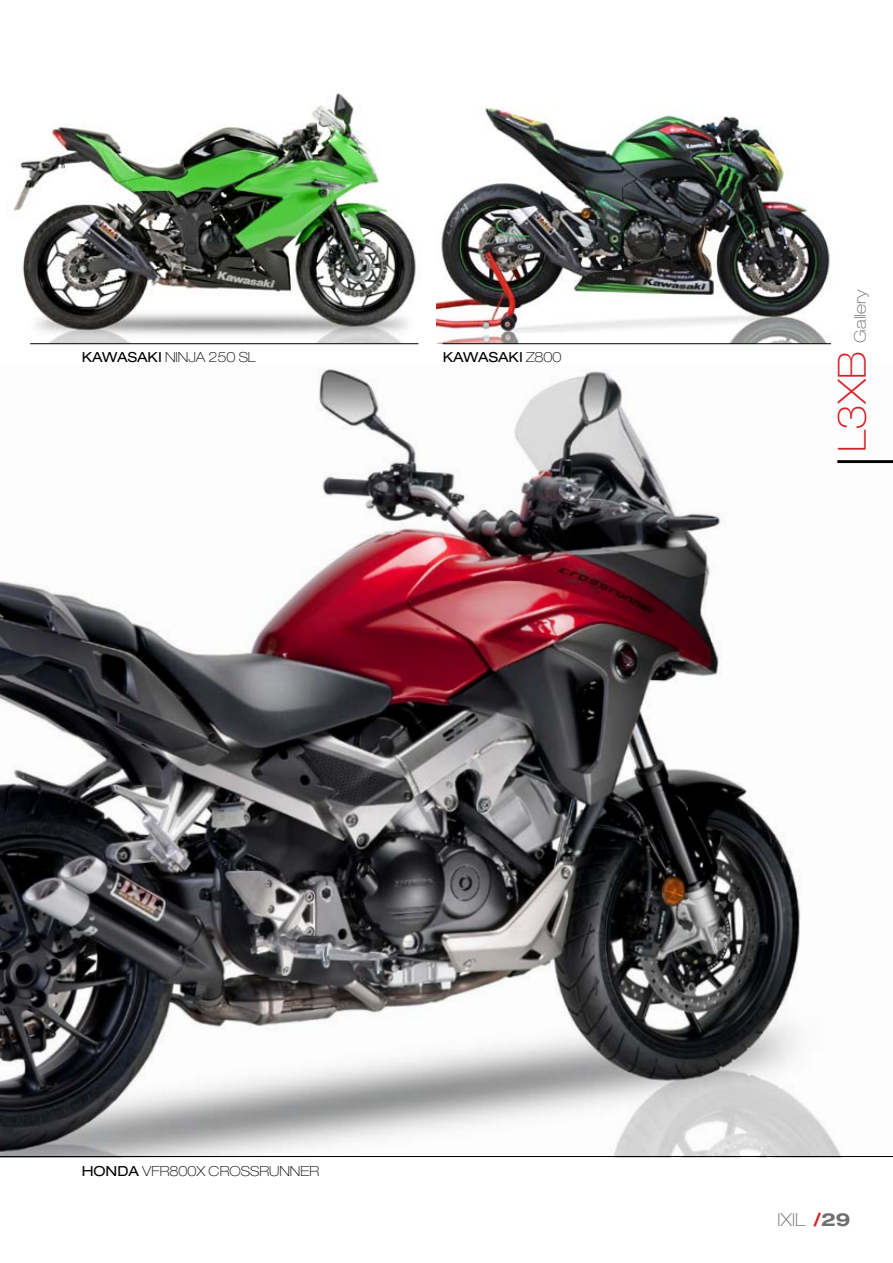
<style>
.page{position:relative;width:893px;height:1263px;background:#fff}
.page>*{position:absolute;margin:0;border:0;box-sizing:border-box;transform-origin:0 0}
.t1{font:100 expanded 38.85px "Helvetica Neue LT Pro";color:#d2232a}
.t2{font:100 expanded 18px "Helvetica Neue LT Pro";color:#6d6f71}
.t3{font:100 expanded 16.2px "Helvetica Neue LT Pro";color:#6d6f71}
.t4{font:100 expanded 13.95px "Helvetica Neue LT Pro";color:#000}
.t5{font:expanded 13.95px "Helvetica Neue LT Pro";color:#000}
.s1{font-weight:400}
.s2{font-weight:100}
.s3{font-weight:700;color:#d2232a}
.s4{font-weight:700}
</style>
<div class="page">
<img style="left:0;top:369px;width:893px;height:787px">
<hr style="left:837px;top:460px;width:56px;height:3px;background:#000">
<img style="left:13px;top:93px;width:406px;height:251px">
<img style="left:437px;top:108px;width:393px;height:236px">
<hr style="left:30px;top:343px;width:388px;height:1px;background:#000">
<hr style="left:0;top:1156px;width:893px;height:1px;background:#000">
<hr style="left:443px;top:343px;width:388px;height:1px;background:#000">
<p class="t4" style="left:82px;top:348px;width:176px"><span class="s1">KAWASAKI</span> NINJA 250 SL</p>
<p class="t5" style="left:443px;top:349px;width:120px">KAWASAKI <span class="s2">Z800</span></p>
<p class="t3" style="left:851px;top:342px;width:54px;rotate:-90deg">Gallery</p>
<h1 class="t1" style="left:829px;top:452px;width:102px;rotate:-90deg">L3XB</h1>
<p class="t4" style="left:82px;top:1163px;width:239px"><span class="s1">HONDA</span> VFR800X CROSSRUNNER</p>
<p class="t2" style="left:777px;top:1209px;width:75px">IXIL <span class="s3">/</span><span class="s4">29</span></p>
</div>
